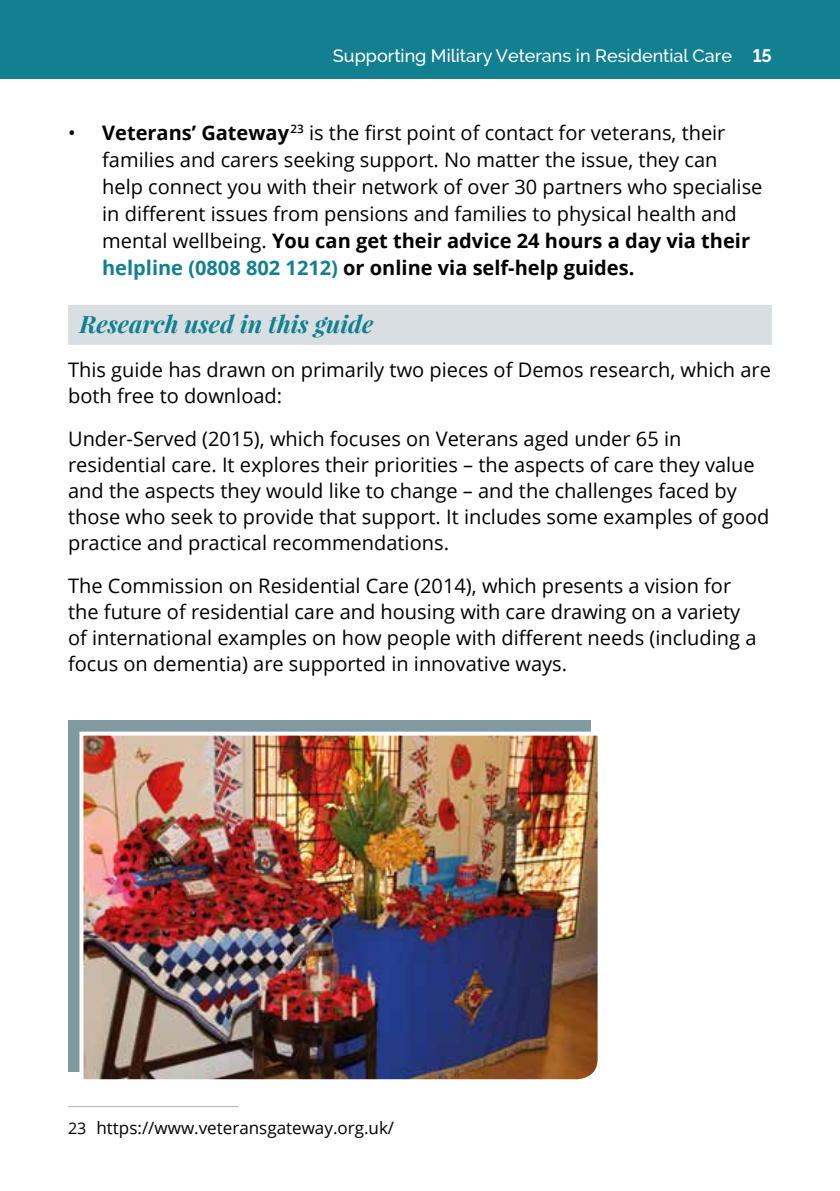
<style>
.page{position:relative;width:840px;height:1191px;background:#fff}
.page>*{position:absolute;margin:0;border:0;box-sizing:border-box;transform-origin:0 0}
.t1{font:italic 700 24px "Playfair Display";color:#128091}
.t2{font:20px/26px "Open Sans";color:#000}
.t3{font:500 18px "Raleway";color:#fff}
.t4{font:17px "Open Sans";color:#000}
.s1{font-weight:700}
.s2{font-weight:700;color:#128091}
.s3{font-size:16px}
</style>
<div class="page">
<div style="left:0;top:0;width:839px;height:78px;background:#128091"></div>
<div style="left:68px;top:305px;width:703px;height:40px;background:#d8dee1"></div>
<hr style="left:68px;top:1106px;width:170px;height:1px;background:#b1b2b3">
<div style="left:68px;top:720px;width:522px;height:351px;background:#7f9ba1"></div>
<img style="left:77px;top:729px;width:521px;height:351px">
<p class="t3" style="left:333px;top:46px;width:440px">Supporting Military Veterans in Residential Care <span class="s1">15</span></p>
<p class="t2" style="left:102px;top:119px;width:661px;line-height:27px;text-indent:-34px">• <span class="s1">Veterans’ Gateway</span><sup>23</sup> is the first point of contact for veterans, their families and carers seeking support. No matter the issue, they can help connect you with their network of over 30 partners who specialise in different issues from pensions and families to physical health and mental wellbeing. <span class="s1">You can get their advice 24 hours a day via their </span><span class="s2">helpline (0808 802 1212)</span> <span class="s1">or online via self-help guides.</span></p>
<p class="t1" style="left:79px;top:308px;width:295px">Research used in this guide</p>
<p class="t2" style="left:68px;top:356px;width:704px">This guide has drawn on primarily two pieces of Demos research, which are both free to download:</p>
<p class="t2" style="left:68px;top:425px;width:702px">Under-Served (2015), which focuses on Veterans aged under 65 in residential care. It explores their priorities – the aspects of care they value and the aspects they would like to change – and the challenges faced by those who seek to provide that support. It includes some examples of good practice and practical recommendations.</p>
<p class="t2" style="left:68px;top:572px;width:689px">The Commission on Residential Care (2014), which presents a vision for the future of residential care and housing with care drawing on a variety of international examples on how people with different needs (including a focus on dementia) are supported in innovative ways.</p>
<p class="t4" style="left:68px;top:1116px;width:327px"><span class="s3">23</span> https://www.veteransgateway.org.uk/</p>
</div>
